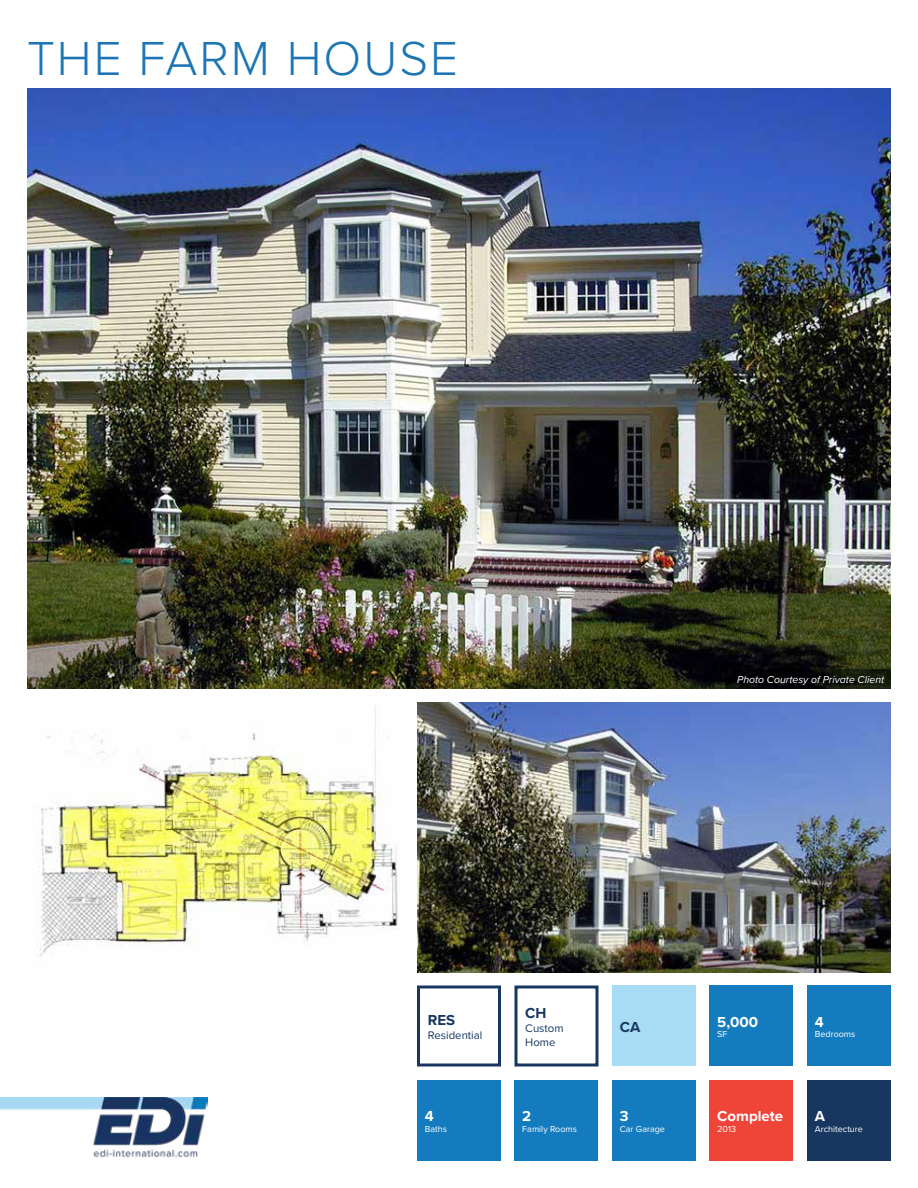
<style>
.page{position:relative;width:918px;height:1188px;background:#fff}
.page>*{position:absolute;margin:0;border:0;box-sizing:border-box;transform-origin:0 0}
.t1{font:300 49.5px "Proxima Nova";letter-spacing:.04em;color:#1d75b3}
.t2{font:700 15px "Proxima Nova";color:#fff}
.t3{font:700 15px "Proxima Nova";color:#183760}
.t4{font:11.4px/13.6px "Proxima Nova";color:#183760}
.t5{font:italic 10.5px "Proxima Nova";color:#fff}
.t6{font:9px "Proxima Nova";color:#fff}
</style>
<div class="page">
<div style="left:514px;top:986px;width:84px;height:80px;border:3px solid #183760"></div>
<div style="left:612px;top:986px;width:84px;height:80px;background:#a8dcf5"></div>
<div style="left:710px;top:986px;width:84px;height:80px;background:#147cbe"></div>
<div style="left:807px;top:986px;width:84px;height:80px;background:#147cbe"></div>
<div style="left:417px;top:1080px;width:84px;height:81px;background:#147cbe"></div>
<div style="left:514px;top:1080px;width:84px;height:81px;background:#147cbe"></div>
<div style="left:612px;top:1080px;width:84px;height:81px;background:#147cbe"></div>
<div style="left:710px;top:1080px;width:84px;height:81px;background:#ef4539"></div>
<div style="left:807px;top:1080px;width:84px;height:81px;background:#183760"></div>
<div style="left:417px;top:986px;width:84px;height:80px;border:3px solid #183760"></div>
<img style="left:0;top:1097px;width:208px;height:61px">
<img style="left:27px;top:88px;width:864px;height:601px">
<img style="left:417px;top:702px;width:474px;height:270px">
<img style="left:39px;top:705px;width:360px;height:252px">
<svg style="left:725px;top:669px;width:166px;height:19px;background:#090c08"></svg>
<h1 class="t1" style="left:27px;top:22px;width:432px">THE FARM HOUSE</h1>
<p class="t5" style="left:737px;top:672px;width:149px">Photo Courtesy of Private Client</p>
<h2 class="t3" style="left:428px;top:1009px;width:29px">RES</h2>
<p class="t4" style="left:428px;top:1028px;width:56px">Residential</p>
<h2 class="t2" style="left:425px;top:1105px;width:10px">4</h2>
<p class="t6" style="left:425px;top:1122px;width:24px">Baths</p>
<h2 class="t3" style="left:525px;top:1002px;width:23px">CH</h2>
<p class="t4" style="left:525px;top:1021px;width:40px">Custom<br>Home</p>
<h2 class="t3" style="left:620px;top:1016px;width:22px">CA</h2>
<h2 class="t2" style="left:717px;top:1010px;width:42px">5,000</h2>
<p class="t6" style="left:717px;top:1028px;width:12px">SF</p>
<h2 class="t2" style="left:522px;top:1105px;width:10px">2</h2>
<p class="t6" style="left:522px;top:1122px;width:56px">Family Rooms</p>
<h2 class="t2" style="left:620px;top:1105px;width:10px">3</h2>
<p class="t6" style="left:620px;top:1122px;width:47px">Car Garage</p>
<h2 class="t2" style="left:717px;top:1105px;width:67px">Complete</h2>
<p class="t6" style="left:717px;top:1122px;width:20px">2013</p>
<h2 class="t2" style="left:815px;top:1010px;width:10px">4</h2>
<p class="t6" style="left:815px;top:1028px;width:42px">Bedrooms</p>
<h2 class="t2" style="left:815px;top:1105px;width:12px">A</h2>
<p class="t6" style="left:815px;top:1122px;width:50px">Architecture</p>
</div>
